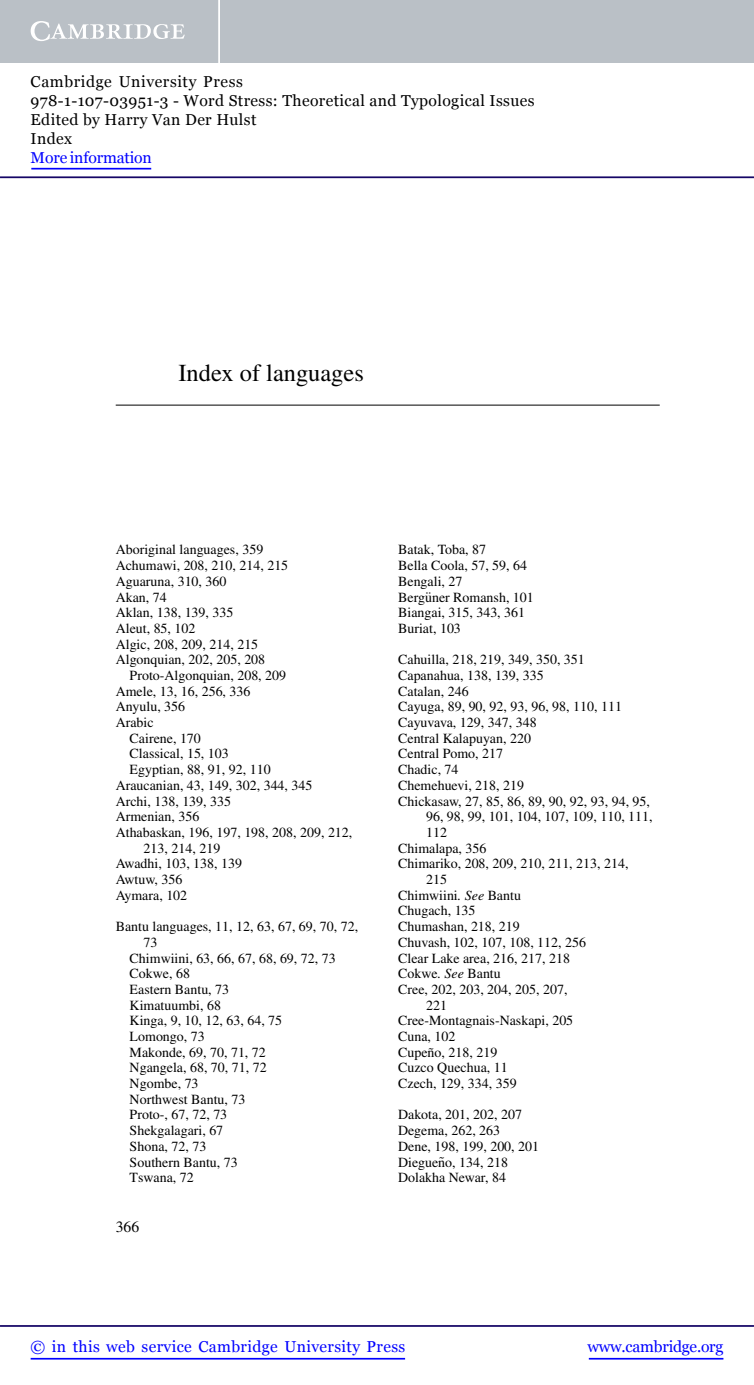
<style>
.page{position:relative;width:754px;height:1385px;background:#fff}
.page>*{position:absolute;margin:0;border:0;box-sizing:border-box;transform-origin:0 0}
.t1{font:24.32px "Times";color:#000}
.t2{font:15.75px/18.9px "Georgia";letter-spacing:.025em;color:#000}
.t3{font:15.75px "Georgia";letter-spacing:.025em;color:#00f}
.t4{font:15.75px "Georgia";letter-spacing:-.015em;color:#00f}
.t5{font:15.75px "Georgia";letter-spacing:-.01em;color:#00f}
.t6{font:15.75px "Times";color:#000}
.t7{font:14px/15.8px "Times";color:#000}
.s1{font-style:italic}
</style>
<div class="page">
<hr style="left:116px;top:405px;width:544px;height:1px;background:#000">
<hr style="left:589px;top:1358px;width:134px;height:1px;background:#00f">
<hr style="left:0;top:1325px;width:754px;height:1px;background:#150666">
<hr style="left:31px;top:1358px;width:374px;height:1px;background:#00f">
<div style="left:0;top:0;width:754px;height:63px;background:#bac0c6"></div>
<svg style="left:31px;top:21px;width:154px;height:20px"></svg>
<hr style="left:218px;top:0;width:2px;height:63px;background:#fff">
<hr style="left:0;top:176px;width:754px;height:2px;background:#150666">
<hr style="left:31px;top:168px;width:120px;height:1px;background:#00f">
<p class="t2" style="left:31px;top:73px;width:505px">Cambridge University Press<br>978-1-107-03951-3 - Word Stress: Theoretical and Typological Issues Edited by Harry Van Der Hulst<br>Index</p>
<p class="t5" style="left:31px;top:148px;width:123px">More information</p>
<h1 class="t1" style="left:178px;top:364px;width:187px">Index of languages</h1>
<p class="t7" style="left:116px;top:543px;width:174px">Aboriginal languages, 359<br>Achumawi, 208, 210, 214, 215<br>Aguaruna, 310, 360<br>Akan, 74<br>Aklan, 138, 139, 335<br>Aleut, 85, 102<br>Algic, 208, 209, 214, 215<br>Algonquian, 202, 205, 208</p>
<p class="t7" style="left:130px;top:669px;width:158px">Proto-Algonquian, 208, 209</p>
<p class="t7" style="left:116px;top:684px;width:136px">Amele, 13, 16, 256, 336</p>
<p class="t7" style="left:116px;top:700px;width:71px">Anyulu, 356</p>
<p class="t7" style="left:116px;top:716px;width:39px">Arabic</p>
<p class="t7" style="left:130px;top:731px;width:73px">Cairene, 170</p>
<p class="t7" style="left:130px;top:747px;width:101px">Classical, 15, 103</p>
<p class="t7" style="left:130px;top:763px;width:143px">Egyptian, 88, 91, 92, 110</p>
<p class="t7" style="left:116px;top:778px;width:198px">Araucanian, 43, 149, 302, 344, 345</p>
<p class="t7" style="left:116px;top:794px;width:117px">Archi, 138, 139, 335</p>
<p class="t7" style="left:116px;top:810px;width:85px">Armenian, 356</p>
<p class="t7" style="left:116px;top:825px;width:238px">Athabaskan, 196, 197, 198, 208, 209, 212,</p>
<p class="t7" style="left:144px;top:841px;width:78px">213, 214, 219</p>
<p class="t7" style="left:116px;top:857px;width:128px">Awadhi, 103, 138, 139</p>
<p class="t7" style="left:116px;top:873px;width:68px">Awtuw, 356</p>
<p class="t7" style="left:116px;top:888px;width:73px">Aymara, 102</p>
<p class="t7" style="left:116px;top:920px;width:244px">Bantu languages, 11, 12, 63, 67, 69, 70, 72,</p>
<p class="t7" style="left:144px;top:935px;width:15px">73</p>
<p class="t7" style="left:130px;top:951px;width:208px">Chimwiini, 63, 66, 67, 68, 69, 72, 73</p>
<p class="t7" style="left:130px;top:967px;width:62px">Cokwe, 68</p>
<p class="t7" style="left:130px;top:982px;width:101px">Eastern Bantu, 73</p>
<p class="t7" style="left:130px;top:998px;width:93px">Kimatuumbi, 68</p>
<p class="t7" style="left:130px;top:1014px;width:154px">Kinga, 9, 10, 12, 63, 64, 75</p>
<p class="t7" style="left:130px;top:1029px;width:77px">Lomongo, 73</p>
<p class="t7" style="left:130px;top:1045px;width:138px">Makonde, 69, 70, 71, 72</p>
<p class="t7" style="left:130px;top:1061px;width:139px">Ngangela, 68, 70, 71, 72</p>
<p class="t7" style="left:130px;top:1077px;width:70px">Ngombe, 73</p>
<p class="t7" style="left:130px;top:1092px;width:117px">Northwest Bantu, 73</p>
<p class="t7" style="left:130px;top:1108px;width:99px">Proto-, 67, 72, 73</p>
<p class="t7" style="left:130px;top:1124px;width:95px">Shekgalagari, 67</p>
<p class="t7" style="left:130px;top:1139px;width:78px">Shona, 72, 73</p>
<p class="t7" style="left:130px;top:1155px;width:110px">Southern Bantu, 73</p>
<p class="t7" style="left:130px;top:1171px;width:66px">Tswana, 72</p>
<p class="t6" style="left:116px;top:1221px;width:25px">366</p>
<p class="t7" style="left:398px;top:543px;width:137px">Batak, Toba, 87<br>Bella Coola, 57, 59, 64<br>Bengali, 27<br>Berguner Romansh, 101</p>
<p class="t7" style="left:398px;top:590px;width:129px;text-indent:28px">¨<br>Biangai, 315, 343, 361<br>Buriat, 103</p>
<p class="t7" style="left:398px;top:653px;width:188px">Cahuilla, 218, 219, 349, 350, 351</p>
<p class="t7" style="left:398px;top:669px;width:147px">Capanahua, 138, 139, 335</p>
<p class="t7" style="left:398px;top:684px;width:72px">Catalan, 246</p>
<p class="t7" style="left:398px;top:700px;width:225px">Cayuga, 89, 90, 92, 93, 96, 98, 110, 111</p>
<p class="t7" style="left:398px;top:716px;width:140px">Cayuvava, 129, 347, 348</p>
<p class="t7" style="left:398px;top:731px;width:134px">Central Kalapuyan, 220</p>
<p class="t7" style="left:398px;top:747px;width:106px">Central Pomo, 217</p>
<p class="t7" style="left:398px;top:763px;width:62px">Chadic, 74</p>
<p class="t7" style="left:398px;top:778px;width:127px">Chemehuevi, 218, 219</p>
<p class="t7" style="left:398px;top:794px;width:253px">Chickasaw, 27, 85, 86, 89, 90, 92, 93, 94, 95,</p>
<p class="t7" style="left:426px;top:810px;width:228px">96, 98, 99, 101, 104, 107, 109, 110, 111,</p>
<p class="t7" style="left:426px;top:825px;width:22px">112</p>
<p class="t7" style="left:398px;top:841px;width:90px">Chimalapa, 356</p>
<p class="t7" style="left:398px;top:857px;width:232px">Chimariko, 208, 209, 210, 211, 213, 214,</p>
<p class="t7" style="left:426px;top:873px;width:22px">215</p>
<p class="t7" style="left:398px;top:888px;width:124px">Chimwiini<span class="s1">. See</span> Bantu</p>
<p class="t7" style="left:398px;top:904px;width:79px">Chugach, 135</p>
<p class="t7" style="left:398px;top:920px;width:123px">Chumashan, 218, 219</p>
<p class="t7" style="left:398px;top:935px;width:189px">Chuvash, 102, 107, 108, 112, 256</p>
<p class="t7" style="left:398px;top:951px;width:173px">Clear Lake area, 216, 217, 218</p>
<p class="t7" style="left:398px;top:967px;width:104px">Cokwe<span class="s1">. See</span> Bantu</p>
<p class="t7" style="left:398px;top:982px;width:171px">Cree, 202, 203, 204, 205, 207,</p>
<p class="t7" style="left:426px;top:998px;width:22px">221</p>
<p class="t7" style="left:398px;top:1014px;width:177px">Cree-Montagnais-Naskapi, 205</p>
<p class="t7" style="left:398px;top:1029px;width:59px">Cuna, 102</p>
<p class="t7" style="left:398px;top:1045px;width:101px">Cupeno, 218, 219</p>
<p class="t7" style="left:398px;top:1045px;width:120px;text-indent:31px">˜<br>Cuzco Quechua, 11<br>Czech, 129, 334, 359</p>
<p class="t7" style="left:398px;top:1108px;width:142px">Dakota, 201, 202, 207<br>Degema, 262, 263<br>Dene, 198, 199, 200, 201<br>Diegueno, 134, 218</p>
<p class="t7" style="left:398px;top:1155px;width:109px;text-indent:41px">˜<br>Dolakha Newar, 84</p>
<p class="t3" style="left:31px;top:1336px;width:376px">© in this web service Cambridge University Press</p>
<p class="t4" style="left:588px;top:1336px;width:137px">www.cambridge.org</p>
</div>
